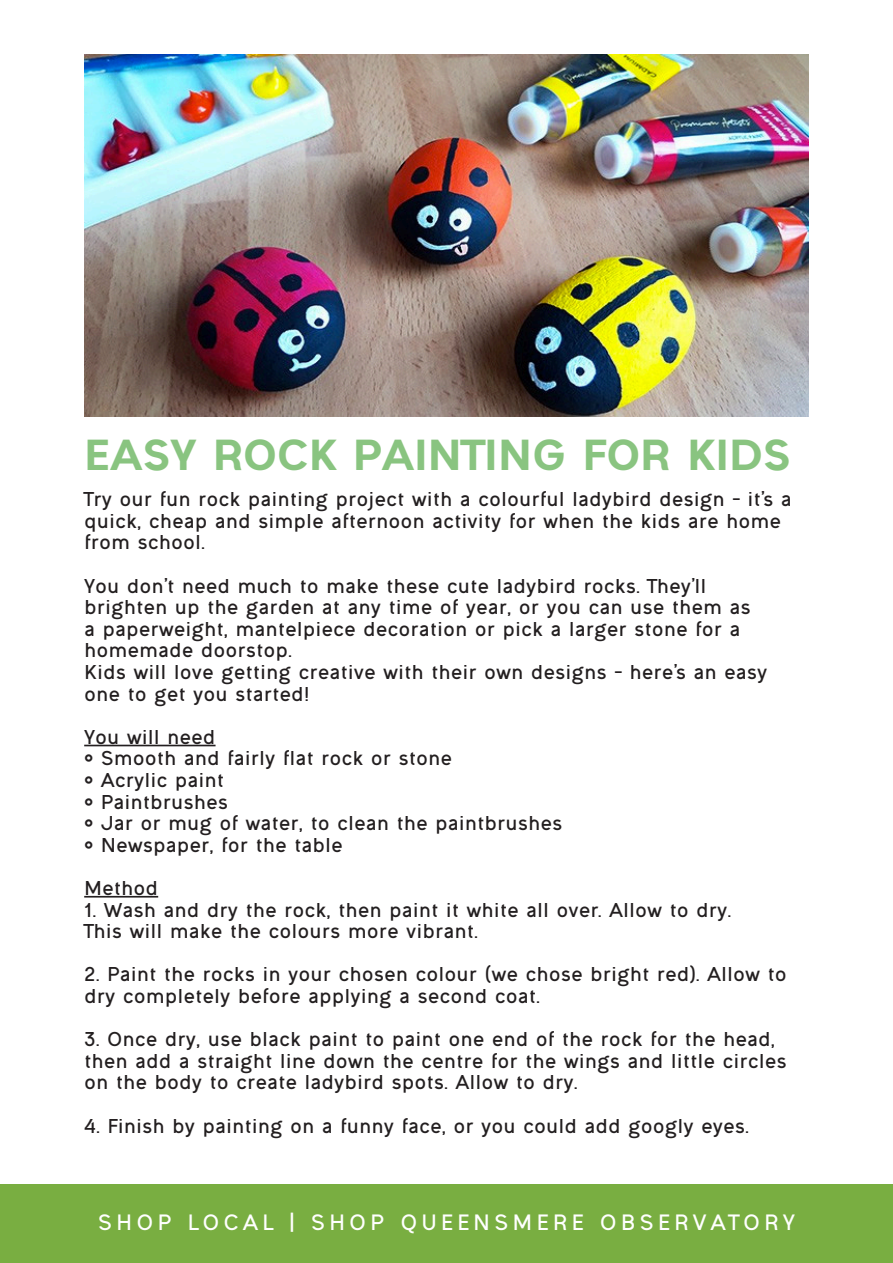
<style>
.page{position:relative;width:893px;height:1263px;background:#fff}
.page>*{position:absolute;margin:0;border:0;box-sizing:border-box;transform-origin:0 0}
.t1{font:800 39px "Ogonek";color:#89c480}
.t2{font:700 19.95px "Ogonek";letter-spacing:.2em;color:#fff}
.t3{font:700 18px/21.6px "Ogonek";color:#231f20}
</style>
<div class="page">
<div style="left:0;top:1184px;width:893px;height:79px;background:#79ae41"></div>
<img style="left:84px;top:54px;width:725px;height:362px">
<hr style="left:84px;top:745px;width:132px;height:1px;background:#231f20">
<hr style="left:84px;top:896px;width:74px;height:1px;background:#231f20">
<p class="t1" style="left:84px;top:424px;width:708px">EASY ROCK PAINTING FOR KIDS</p>
<p class="t3" style="left:84px;top:488px;width:709px">Try our fun rock painting project with a colourful ladybird design – it’s a quick, cheap and simple afternoon activity for when the kids are home from school.</p>
<p class="t3" style="left:84px;top:574px;width:668px">You don’t need much to make these cute ladybird rocks. They’ll brighten up the garden at any time of year, or you can use them as a paperweight, mantelpiece decoration or pick a larger stone for a homemade doorstop.</p>
<p class="t3" style="left:84px;top:661px;width:685px">Kids will love getting creative with their own designs – here’s an easy one to get you started!</p>
<p class="t3" style="left:84px;top:726px;width:133px">You will need</p>
<p class="t3" style="left:84px;top:747px;width:369px">• Smooth and fairly flat rock or stone</p>
<p class="t3" style="left:84px;top:769px;width:141px">• Acrylic paint</p>
<p class="t3" style="left:84px;top:790px;width:145px">• Paintbrushes</p>
<p class="t3" style="left:84px;top:812px;width:480px">• Jar or mug of water, to clean the paintbrushes</p>
<p class="t3" style="left:84px;top:834px;width:260px">• Newspaper, for the table</p>
<p class="t3" style="left:84px;top:877px;width:75px">Method</p>
<p class="t3" style="left:84px;top:898px;width:649px">1. Wash and dry the rock, then paint it white all over. Allow to dry.</p>
<p class="t3" style="left:84px;top:920px;width:395px">This will make the colours more vibrant.</p>
<p class="t3" style="left:84px;top:963px;width:704px">2. Paint the rocks in your chosen colour (we chose bright red). Allow to dry completely before applying a second coat.</p>
<p class="t3" style="left:84px;top:1028px;width:704px">3. Once dry, use black paint to paint one end of the rock for the head, then add a straight line down the centre for the wings and little circles on the body to create ladybird spots. Allow to dry.</p>
<p class="t3" style="left:84px;top:1114px;width:666px">4. Finish by painting on a funny face, or you could add googly eyes.</p>
<p class="t2" style="left:98px;top:1207px;width:699px">SHOP LOCAL | SHOP QUEENSMERE OBSERVATORY</p>
</div>
